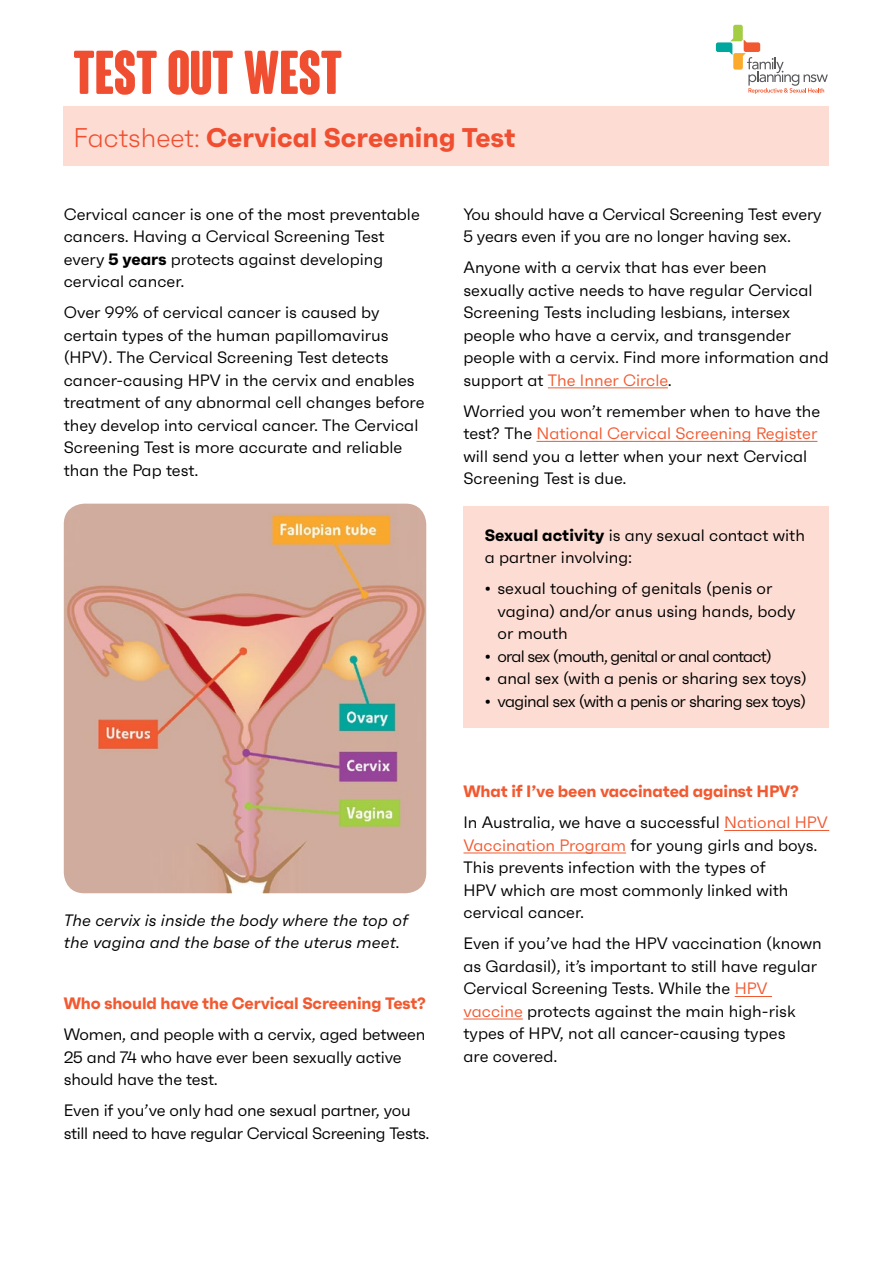
<style>
.page{position:relative;width:893px;height:1263px;background:#fff}
.page>*{position:absolute;margin:0;border:0;box-sizing:border-box;transform-origin:0 0}
.t1{font:700 condensed 60px "Coluna Rounded";color:#f04e30}
.t2{font:700 27px "Faktum";color:#f04e30}
.t3{font:16.5px/22.5px "Faktum";color:#000}
.t4{font:700 16.5px/31px "Faktum";letter-spacing:-.01em;color:#f15a31}
.t5{font:16.5px/22.5px "Faktum";letter-spacing:-.02em;color:#000}
.t6{font:italic 16.5px/22.5px "Faktum";color:#000}
.t7{font:16.5px "Faktum";letter-spacing:-.04em;color:#000}
.t8{font:16.5px "Faktum";letter-spacing:-.05em;color:#000}
.s1{font-weight:300}
.s2{font-weight:700}
.s3{color:#f15a31}
.s4{font-weight:400;color:#000}
.s5{font-weight:400}
</style>
<div class="page">
<div style="left:64px;top:106px;width:765px;height:60px;background:#fdddd3"></div>
<svg style="left:716px;top:25px;width:112px;height:69px"></svg>
<hr style="left:548px;top:387px;width:120px;height:1px;background:#f15a31">
<hr style="left:536px;top:441px;width:281px;height:1px;background:#f15a31">
<hr style="left:724px;top:830px;width:105px;height:1px;background:#f15a31">
<hr style="left:463px;top:852px;width:163px;height:1px;background:#f15a31">
<hr style="left:735px;top:996px;width:37px;height:1px;background:#f15a31">
<hr style="left:463px;top:1018px;width:60px;height:1px;background:#f15a31">
<div style="left:463px;top:506px;width:366px;height:222px;background:#fdddd3"></div>
<img style="left:64px;top:504px;width:362px;height:389px">
<h1 class="t1" style="left:73px;top:40px;width:270px">TEST OUT WEST</h1>
<h2 class="t2" style="left:73px;top:121px;width:444px"><span class="s1">Factsheet:</span> Cervical Screening Test</h2>
<p class="t3" style="left:64px;top:203px;width:358px">Cervical cancer is one of the most preventable cancers. Having a Cervical Screening Test every <span class="s2">5 years</span> protects against developing cervical cancer.</p>
<p class="t3" style="left:64px;top:301px;width:362px">Over 99% of cervical cancer is caused by certain types of the human papillomavirus (HPV). The Cervical Screening Test detects cancer-causing HPV in the cervix and enables treatment of any abnormal cell changes before they develop into cervical cancer. The Cervical Screening Test is more accurate and reliable than the Pap test.</p>
<p class="t6" style="left:64px;top:909px;width:346px">The cervix is inside the body where the top of the vagina and the base of the uterus meet.</p>
<p class="t4" style="left:64px;top:988px;width:363px">Who should have the Cervical Screening Test?</p>
<p class="t3" style="left:64px;top:1023px;width:363px">Women, and people with a cervix, aged between<br>25 and 74 who have ever been sexually active should have the test.</p>
<p class="t5" style="left:64px;top:1099px;width:367px">Even if you’ve only had one sexual partner, you still need to have regular Cervical Screening Tests.</p>
<p class="t3" style="left:463px;top:203px;width:360px">You should have a Cervical Screening Test every<br>5 years even if you are no longer having sex.</p>
<p class="t3" style="left:463px;top:256px;width:367px">Anyone with a cervix that has ever been sexually active needs to have regular Cervical Screening Tests including lesbians, intersex people who have a cervix, and transgender people with a cervix. Find more information and support at <span class="s3">The Inner Circle</span>.</p>
<p class="t3" style="left:463px;top:400px;width:358px">Worried you won’t remember when to have the test? The <span class="s3">National Cervical Screening Register </span>will send you a letter when your next Cervical Screening Test is due.</p>
<p class="t3" style="left:485px;top:524px;width:322px"><span class="s2">Sexual activity</span> is any sexual contact with a partner involving:</p>
<p class="t3" style="left:497px;top:577px;width:300px;text-indent:-13px">• sexual touching of genitals (penis or vagina) and/or anus using hands, body or mouth</p>
<p class="t8" style="left:485px;top:646px;width:289px">• oral sex (mouth, genital or anal contact)</p>
<p class="t3" style="left:485px;top:667px;width:323px">• anal sex (with a penis or sharing sex toys)</p>
<p class="t7" style="left:485px;top:691px;width:323px">• vaginal sex (with a penis or sharing sex toys)</p>
<p class="t4" style="left:463px;top:776px;width:366px">What if I’ve been vaccinated against HPV?<br><span class="s4">In Australia, we have a successful</span> <span class="s5">National HPV</span></p>
<p class="t3" style="left:463px;top:834px;width:356px"><span class="s3">Vaccination Program</span> for young girls and boys.<br>This prevents infection with the types of<br>HPV which are most commonly linked with cervical cancer.</p>
<p class="t3" style="left:463px;top:932px;width:360px">Even if you’ve had the HPV vaccination (known as Gardasil), it’s important to still have regular Cervical Screening Tests. While the <span class="s3">HPV vaccine</span> protects against the main high-risk types of HPV, not all cancer-causing types<br>are covered.</p>
</div>
